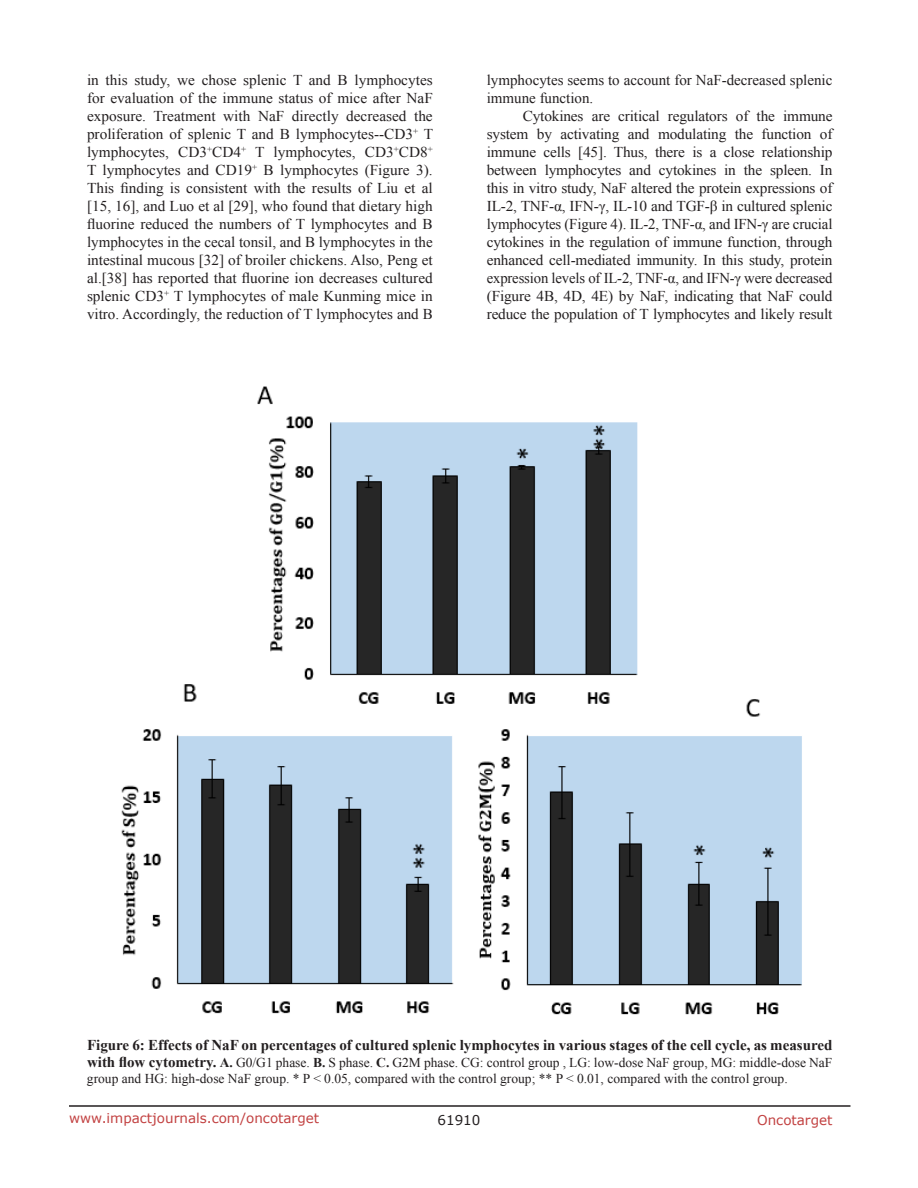
<style>
.page{position:relative;width:918px;height:1188px;background:#fff}
.page>*{position:absolute;margin:0;border:0;box-sizing:border-box;transform-origin:0 0}
.t1{font:15px/18px "Times New Roman";color:#231f20;text-align:justify}
.t2{font:700 15px "Times New Roman";color:#231f20}
.t3{font:13.5px/16.2px "Times New Roman";color:#231f20}
.t4{font:13.5px "Verdana";color:#c24141}
.t5{font:13.5px "Verdana";color:#231f20}
.s1{font-weight:700;font-size:15px}
.s2{font-weight:700}
</style>
<div class="page">
<hr style="left:69px;top:1105px;width:781px;height:2px;background:#231f20">
<img style="left:121px;top:386px;width:681px;height:629px">
<p class="t1" style="left:87px;top:71px;width:348px">in this study, we chose splenic T and B lymphocytes for evaluation of the immune status of mice after NaF exposure. Treatment with NaF directly decreased the proliferation of splenic T and B lymphocytes--CD3<sup>+</sup> T lymphocytes, CD3<sup>+</sup>CD4<sup>+</sup> T lymphocytes, CD3<sup>+</sup>CD8<sup>+ </sup>T lymphocytes and CD19<sup>+</sup> B lymphocytes (Figure 3).<br>This finding is consistent with the results of Liu et al [15, 16], and Luo et al [29], who found that dietary high fluorine reduced the numbers of T lymphocytes and B lymphocytes in the cecal tonsil, and B lymphocytes in the intestinal mucous [32] of broiler chickens. Also, Peng et al.[38] has reported that fluorine ion decreases cultured splenic CD3<sup>+</sup> T lymphocytes of male Kunming mice in vitro. Accordingly, the reduction of T lymphocytes and B</p>
<p class="t1" style="left:487px;top:71px;width:347px">lymphocytes seems to account for NaF-decreased splenic immune function.</p>
<p class="t1" style="left:487px;top:107px;width:347px;text-indent:36px">Cytokines are critical regulators of the immune system by activating and modulating the function of immune cells [45]. Thus, there is a close relationship between lymphocytes and cytokines in the spleen. In this in vitro study, NaF altered the protein expressions of IL-2, TNF-α, IFN-γ, IL-10 and TGF-β in cultured splenic lymphocytes (Figure 4). IL-2, TNF-α, and IFN-γ are crucial cytokines in the regulation of immune function, through enhanced cell-mediated immunity. In this study, protein expression levels of IL-2, TNF-α, and IFN-γ were decreased (Figure 4B, 4D, 4E) by NaF, indicating that NaF could reduce the population of T lymphocytes and likely result</p>
<p class="t2" style="left:87px;top:1035px;width:747px">Figure 6: Effects of NaF on percentages of cultured splenic lymphocytes in various stages of the cell cycle, as measured</p>
<p class="t3" style="left:87px;top:1054px;width:747px"><span class="s1">with flow cytometry.</span> <span class="s2">A.</span> G0/G1 phase. <span class="s2">B.</span> S phase. <span class="s2">C.</span> G2M phase. CG: control group , LG: low-dose NaF group, MG: middle-dose NaF group and HG: high-dose NaF group. * P &lt; 0.05, compared with the control group; ** P &lt; 0.01, compared with the control group.</p>
<p class="t4" style="left:69px;top:1109px;width:252px">www.impactjournals.com/oncotarget</p>
<p class="t5" style="left:438px;top:1111px;width:44px">61910</p>
<p class="t4" style="left:757px;top:1111px;width:77px">Oncotarget</p>
</div>
